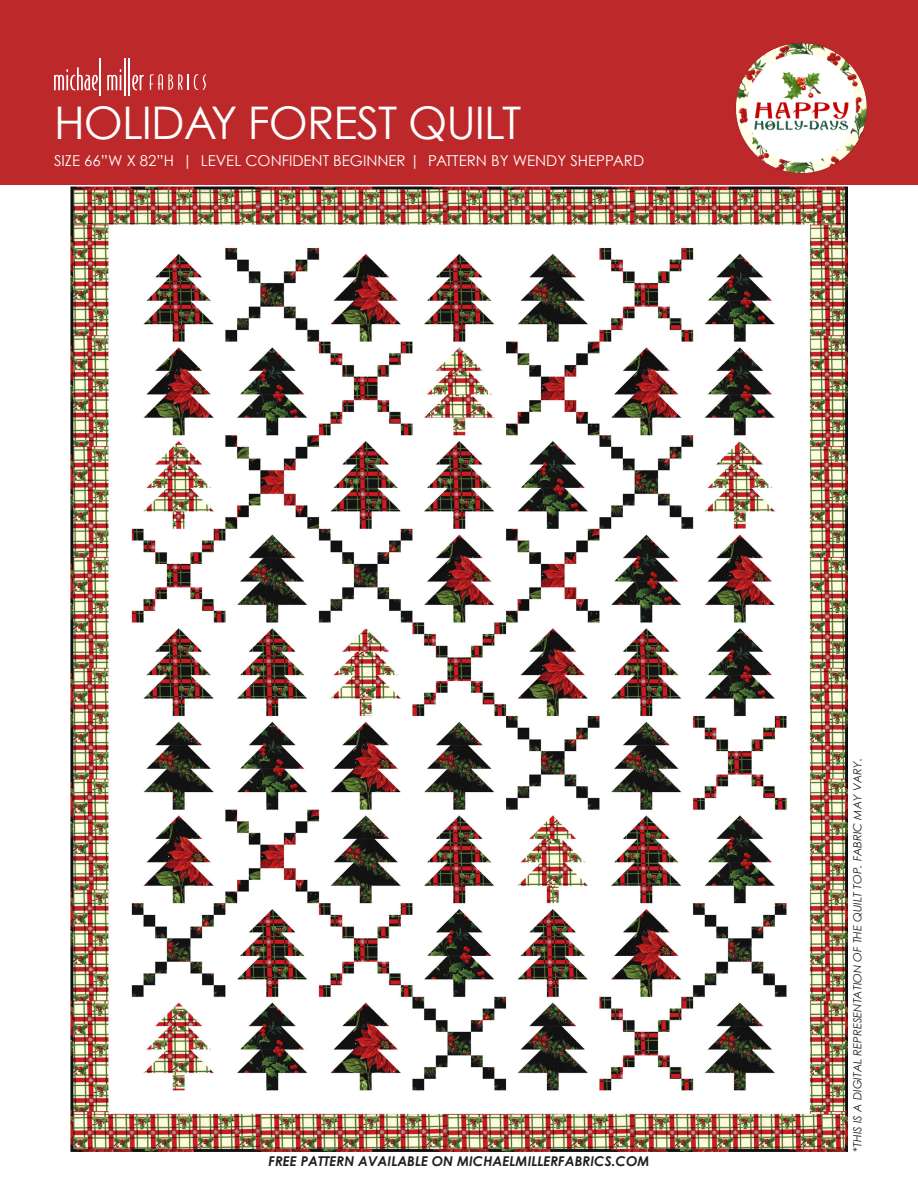
<style>
.page{position:relative;width:918px;height:1188px;background:#fff}
.page>*{position:absolute;margin:0;border:0;box-sizing:border-box;transform-origin:0 0}
.t1{font:45px "Century Gothic";letter-spacing:-.02em;color:#fff}
.t2{font:15px "Century Gothic";color:#fff}
.t3{font:italic 700 13.5px "Century Gothic";color:#231f20}
.t4{font:italic 11.25px "Century Gothic";color:#231f20}
</style>
<div class="page">
<img style="left:70px;top:187px;width:778px;height:965px">
<div style="left:0;top:0;width:918px;height:184px;background:#bd282a"></div>
<svg style="left:54px;top:67px;width:44px;height:23px"></svg>
<hr style="left:100px;top:58px;width:1px;height:38px;background:#fff">
<svg style="left:107px;top:69px;width:14px;height:21px"></svg>
<hr style="left:124px;top:58px;width:2px;height:38px;background:#fff">
<hr style="left:128px;top:58px;width:2px;height:38px;background:#fff">
<svg style="left:132px;top:74px;width:74px;height:16px"></svg>
<img style="left:732px;top:38px;width:139px;height:140px;border-radius:70px">
<p class="t1" style="left:54px;top:96px;width:469px">HOLIDAY FOREST QUILT</p>
<p class="t2" style="left:54px;top:151px;width:592px">SIZE 66”W X 82”H | LEVEL CONFIDENT BEGINNER | PATTERN BY WENDY SHEPPARD</p>
<p class="t3" style="left:269px;top:1152px;width:382px">FREE PATTERN AVAILABLE ON MICHAELMILLERFABRICS.COM</p>
<p class="t4" style="left:850px;top:1152px;width:395px;rotate:-90deg">*THIS IS A DIGITAL REPRESENTATION OF THE QUILT TOP. FABRIC MAY VARY.</p>
</div>
